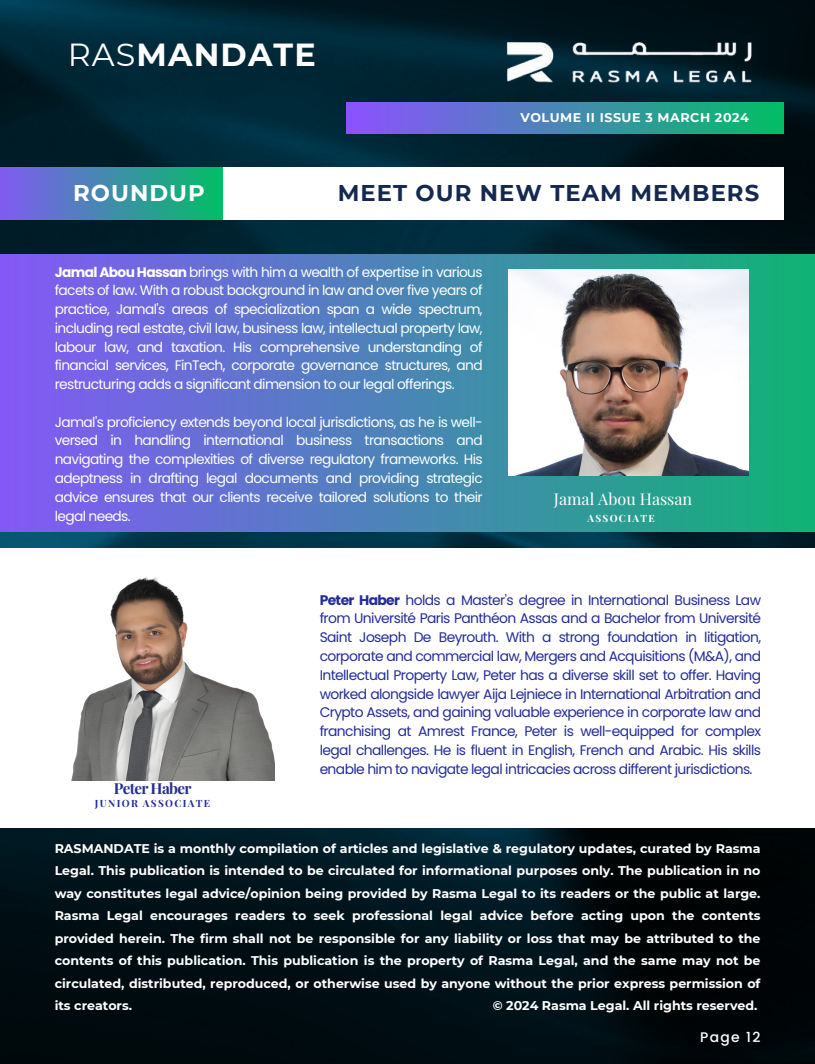
<style>
.page{position:relative;width:815px;height:1064px;background:#fff}
.page>*{position:absolute;margin:0;border:0;box-sizing:border-box;transform-origin:0 0}
.t1{font:700 31.88px "Montserrat";letter-spacing:.035em;color:#fff}
.t2{font:700 22.75px "Montserrat";letter-spacing:.045em;color:#152950}
.t3{font:700 22.75px "Montserrat";letter-spacing:.045em;color:#fff}
.t4{font:16.12px "Playfair Display";color:#fff}
.t5{font:700 15.12px "Playfair Display";letter-spacing:-.045em;color:#232d99}
.t6{font:13.88px/18.8px "Poppins";letter-spacing:-.045em;color:#232d99;text-align:justify}
.t7{font:500 13.88px "Poppins";letter-spacing:.1em;color:#fff}
.t8{font:13.75px/18.8px "Poppins";letter-spacing:-.045em;color:#fff;text-align:justify}
.t9{font:700 12.62px/22.5px "Montserrat";color:#fff;text-align:justify}
.t10{font:700 12.62px "Montserrat";letter-spacing:.045em;color:#fff}
.t11{font:700 10px "Playfair Display";letter-spacing:.135em;color:#232d99}
.t12{font:700 10px "Playfair Display";letter-spacing:.135em;color:#fff}
.s1{font-weight:400}
.s2{font-weight:700}
</style>
<div class="page">
<img style="left:0;top:0;width:815px;height:1063px">
<svg style="left:346px;top:103px;width:130px;height:31px;background:#7761e8"></svg>
<div style="left:223px;top:168px;width:560px;height:52px;background:#fff"></div>
<div style="left:0;top:168px;width:223px;height:52px;background:linear-gradient(to right,#805bf2,#01be64)"></div>
<img style="left:476px;top:16px;width:307px;height:219px">
<div style="left:0;top:255px;width:815px;height:276px;background:linear-gradient(to right,#8358f6,#11b375)"></div>
<img style="left:508px;top:269px;width:240px;height:207px">
<div style="left:0;top:547px;width:815px;height:280px;background:#fff"></div>
<img style="left:71px;top:576px;width:204px;height:204px">
<h1 class="t1" style="left:68px;top:36px;width:249px"><span class="s1">RAS</span>MANDATE</h1>
<p class="t10" style="left:520px;top:110px;width:230px">VOLUME II ISSUE 3 MARCH 2024</p>
<h2 class="t3" style="left:73px;top:179px;width:133px">ROUNDUP</h2>
<h2 class="t2" style="left:338px;top:179px;width:423px">MEET OUR NEW TEAM MEMBERS</h2>
<p class="t8" style="left:55px;top:262px;width:429px"><span class="s2">Jamal Abou Hassan</span> brings with him a wealth of expertise in various facets of law. With a robust background in law and over five years of practice, Jamal's areas of specialization span a wide spectrum, including real estate, civil law, business law, intellectual property law, labour law, and taxation. His comprehensive understanding of financial services, FinTech, corporate governance structures, and restructuring adds a significant dimension to our legal offerings.</p>
<p class="t8" style="left:55px;top:412px;width:429px">Jamal's proficiency extends beyond local jurisdictions, as he is well&shy;versed in handling international business transactions and navigating the complexities of diverse regulatory frameworks. His adeptness in drafting legal documents and providing strategic advice ensures that our clients receive tailored solutions to their legal needs.</p>
<p class="t4" style="left:554px;top:488px;width:140px">Jamal Abou Hassan</p>
<p class="t12" style="left:587px;top:511px;width:69px">ASSOCIATE</p>
<p class="t5" style="left:114px;top:777px;width:79px">Peter Haber</p>
<p class="t11" style="left:95px;top:796px;width:117px">JUNIOR ASSOCIATE</p>
<p class="t6" style="left:320px;top:590px;width:443px"><span class="s2">Peter Haber</span> holds a Master's degree in International Business Law from Université Paris Panthéon Assas and a Bachelor from Université Saint Joseph De Beyrouth. With a strong foundation in litigation, corporate and commercial law, Mergers and Acquisitions (M&amp;A), and Intellectual Property Law, Peter has a diverse skill set to offer. Having worked alongside lawyer Aija Lejniece in International Arbitration and Crypto Assets, and gaining valuable experience in corporate law and franchising at Amrest France, Peter is well-equipped for complex legal challenges. He is fluent in English, French and Arabic. His skills enable him to navigate legal intricacies across different jurisdictions.</p>
<p class="t9" style="left:55px;top:836px;width:707px">RASMANDATE is a monthly compilation of articles and legislative &amp; regulatory updates, curated by Rasma Legal. This publication is intended to be circulated for informational purposes only. The publication in no way constitutes legal advice/opinion being provided by Rasma Legal to its readers or the public at large.<br>Rasma Legal encourages readers to seek professional legal advice before acting upon the contents provided herein. The firm shall not be responsible for any liability or loss that may be attributed to the contents of this publication. This publication is the property of Rasma Legal, and the same may not be circulated, distributed, reproduced, or otherwise used by anyone without the prior express permission of its creators.</p>
<p class="t9" style="left:493px;top:994px;width:266px">© 2024 Rasma Legal. All rights reserved.</p>
<p class="t7" style="left:700px;top:1026px;width:62px">Page 12</p>
</div>
